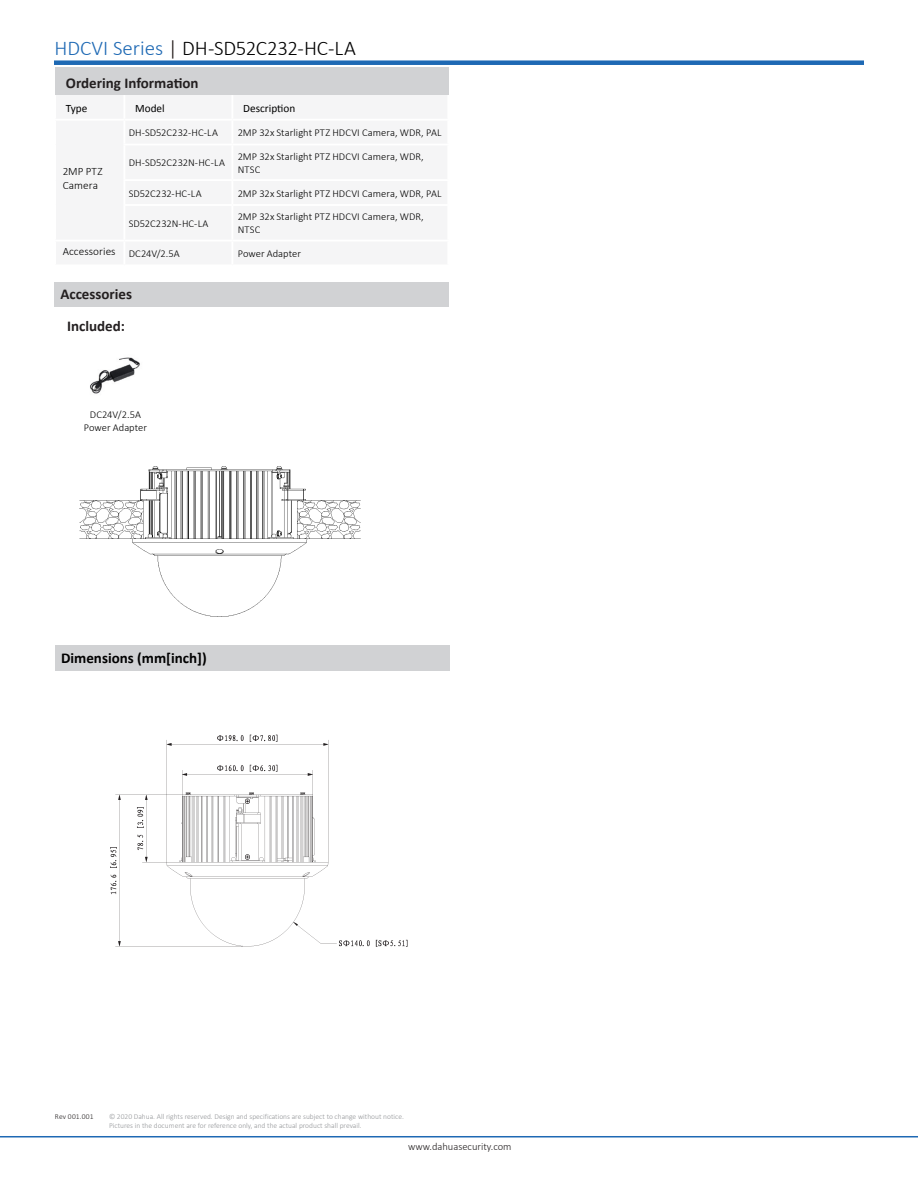
<style>
.page{position:relative;width:918px;height:1188px;background:#fff}
.page>*{position:absolute;margin:0;border:0;box-sizing:border-box;transform-origin:0 0}
.t1{font:300 21px "Calibri";color:#000}
.t2{font:700 15px "Calibri";color:#231f20}
.t3{font:700 15px "Calibri";color:#000}
.表格内标题{font:300 11.25px/13.5px "Calibri";letter-spacing:.005em;color:#000}
.t4{font:11.25px "Calibri";color:#000}
.表格正文{font:300 10.5px/12.6px "Calibri";letter-spacing:.005em;color:#000}
.t5{font:300 10.5px "Calibri";color:#231f20}
.t6{font:300 7.5px "Calibri";color:#939598}
.t7{font:300 7.5px "Calibri";letter-spacing:.015em;color:#231f20}
.s1{color:#1e69b4}
.s2{color:#1b1513}
</style>
<div class="page">
<hr style="left:0;top:1136px;width:918px;height:1px;background:#1e69b4">
<div style="left:54px;top:60px;width:810px;height:5px;background:#1e69b4"></div>
<div style="left:55px;top:68px;width:393px;height:27px;background:#d1d2d4"></div>
<div style="left:54px;top:283px;width:394px;height:24px;background:#d1d2d4"></div>
<img style="left:90px;top:357px;width:50px;height:37px">
<img style="left:79px;top:466px;width:282px;height:151px">
<img style="left:110px;top:734px;width:298px;height:213px">
<div style="left:55px;top:645px;width:394px;height:26px;background:#d1d2d4"></div>
<p class="t1" style="left:55px;top:35px;width:303px"><span class="s1">HDCVI Series</span> <span class="s2">|</span> DH-SD52C232-HC-LA</p>
<p class="t2" style="left:66px;top:73px;width:134px">Ordering Information</p>
<p class="t4" style="left:66px;top:101px;width:23px">Type</p>
<p class="t4" style="left:135px;top:101px;width:31px">Model</p>
<p class="t4" style="left:243px;top:101px;width:54px">Description</p>
<p class="表格内标题" style="left:63px;top:165px;width:42px">2MP PTZ<br>Camera</p>
<p class="表格正文" style="left:129px;top:126px;width:91px">DH-SD52C232-HC-LA</p>
<p class="表格正文" style="left:238px;top:126px;width:205px">2MP 32x Starlight PTZ HDCVI Camera, WDR, PAL</p>
<p class="表格正文" style="left:129px;top:156px;width:98px">DH-SD52C232N-HC-LA</p>
<p class="表格正文" style="left:238px;top:150px;width:188px">2MP 32x Starlight PTZ HDCVI Camera, WDR,<br>NTSC</p>
<p class="表格正文" style="left:129px;top:187px;width:74px">SD52C232-HC-LA</p>
<p class="表格正文" style="left:238px;top:187px;width:205px">2MP 32x Starlight PTZ HDCVI Camera, WDR, PAL</p>
<p class="表格正文" style="left:129px;top:217px;width:81px">SD52C232N-HC-LA</p>
<p class="表格正文" style="left:238px;top:211px;width:188px">2MP 32x Starlight PTZ HDCVI Camera, WDR,<br>NTSC</p>
<p class="表格内标题" style="left:63px;top:244px;width:54px">Accessories</p>
<p class="表格正文" style="left:129px;top:247px;width:53px">DC24V/2.5A</p>
<p class="表格正文" style="left:238px;top:247px;width:65px">Power Adapter</p>
<p class="t2" style="left:60px;top:284px;width:73px">Accessories</p>
<p class="t2" style="left:67px;top:317px;width:59px">Included:</p>
<p class="表格正文" style="left:90px;top:408px;width:53px">DC24V/2.5A</p>
<p class="表格正文" style="left:84px;top:421px;width:65px">Power Adapter</p>
<p class="t3" style="left:61px;top:648px;width:147px">Dimensions (mm[inch])</p>
<p class="t7" style="left:55px;top:1112px;width:40px">Rev 001.001</p>
<p class="t6" style="left:109px;top:1112px;width:296px">© 2020 Dahua. All rights reserved. Design and specifications are subject to change without notice.</p>
<p class="t6" style="left:109px;top:1121px;width:254px">Pictures in the document are for reference only, and the actual product shall prevail.</p>
<p class="t5" style="left:408px;top:1140px;width:105px">www.dahuasecurity.com</p>
</div>
